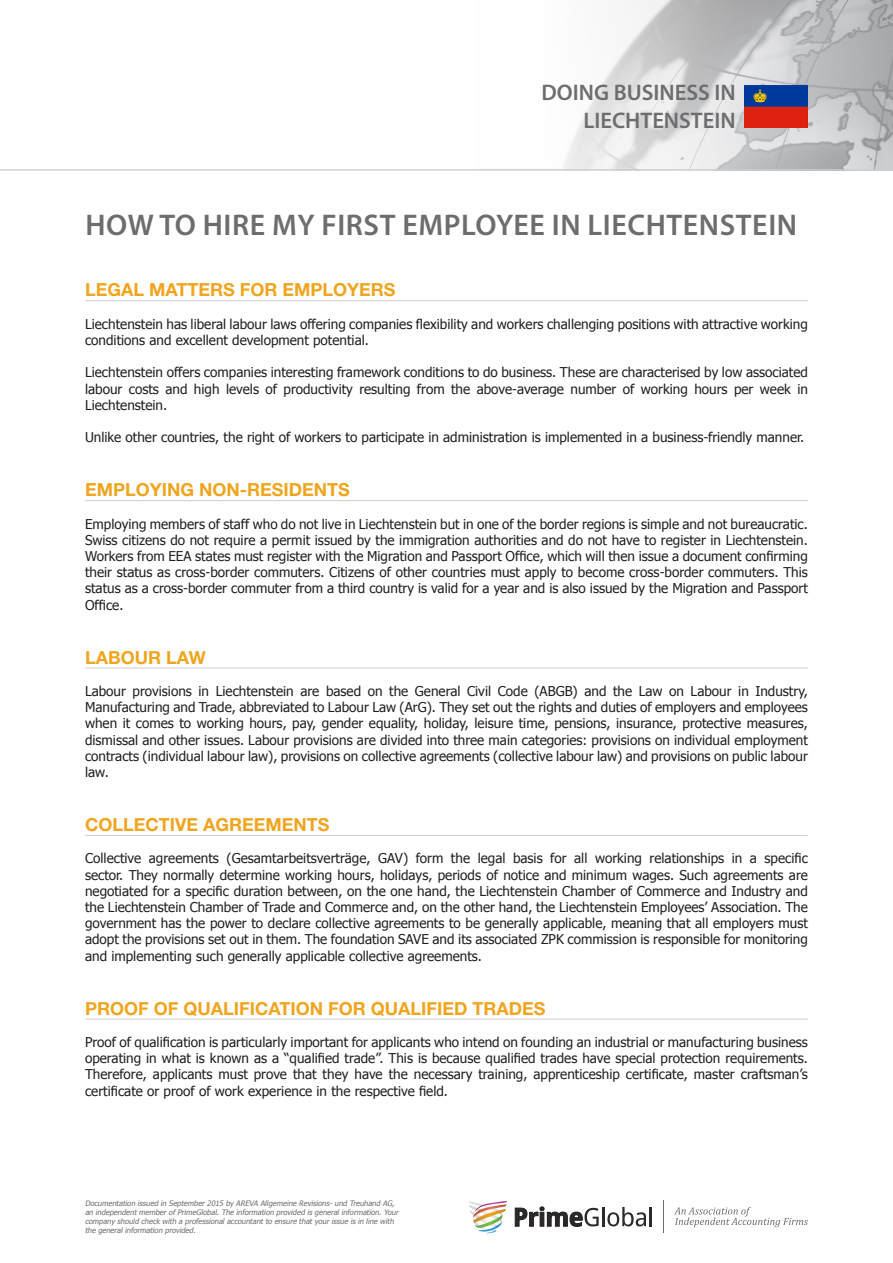
<style>
.page{position:relative;width:893px;height:1263px;background:#fff}
.page>*{position:absolute;margin:0;border:0;box-sizing:border-box;transform-origin:0 0}
.Main_Heading{font:600 30px "Myriad Pro";letter-spacing:.02em;color:#6d6c6e}
.t1{font:600 22.5px/27.2px "Myriad Pro";color:#6d6c6e;text-align:right}
.Section_Header{font:700 18px "Helvetica Neue LT Std";color:#f1a51e}
.t2{font:13.5px/16.2px "Tahoma";color:#231f20;text-align:justify}
.t3{font:italic 7.5px/9px "Tahoma";color:#6d6c6e}
</style>
<div class="page">
<img style="left:476px;top:0;width:417px;height:170px">
<hr style="left:0;top:170px;width:893px;height:1px;background:#d0cdcd">
<svg style="left:468px;top:1201px;width:39px;height:32px"></svg>
<svg style="left:515px;top:1207px;width:137px;height:19px"></svg>
<svg style="left:674px;top:1207px;width:134px;height:20px"></svg>
<hr style="left:664px;top:1200px;width:1px;height:33px;background:#6d6c6d">
<img style="left:744px;top:85px;width:64px;height:43px">
<hr style="left:85px;top:300px;width:723px;height:1px;background:#d0cdcd">
<hr style="left:85px;top:500px;width:723px;height:1px;background:#d0cdcd">
<hr style="left:85px;top:668px;width:723px;height:1px;background:#d0cdcd">
<hr style="left:85px;top:835px;width:723px;height:1px;background:#d0cdcd">
<hr style="left:85px;top:1019px;width:723px;height:1px;background:#d0cdcd">
<h2 class="t1" style="left:541px;top:79px;width:196px">DOING BUSINESS IN<br>LIECHTENSTEIN</h2>
<p class="Main_Heading" style="left:85px;top:206px;width:713px">HOW TO HIRE MY FIRST EMPLOYEE IN LIECHTENSTEIN</p>
<p class="Section_Header" style="left:85px;top:279px;width:312px">LEGAL MATTERS FOR EMPLOYERS</p>
<p class="t2" style="left:85px;top:315px;width:724px">Liechtenstein has liberal labour laws offering companies flexibility and workers challenging positions with attractive working conditions and excellent development potential.</p>
<p class="t2" style="left:85px;top:364px;width:724px">Liechtenstein offers companies interesting framework conditions to do business. These are characterised by low associated labour costs and high levels of productivity resulting from the above-average number of working hours per week in Liechtenstein.</p>
<p class="t2" style="left:85px;top:428px;width:721px">Unlike other countries, the right of workers to participate in administration is implemented in a business-friendly manner.</p>
<p class="Section_Header" style="left:85px;top:479px;width:266px">EMPLOYING NON-RESIDENTS</p>
<p class="t2" style="left:85px;top:515px;width:724px">Employing members of staff who do not live in Liechtenstein but in one of the border regions is simple and not bureaucratic.<br>Swiss citizens do not require a permit issued by the immigration authorities and do not have to register in Liechtenstein.<br>Workers from EEA states must register with the Migration and Passport Office, which will then issue a document confirming their status as cross-border commuters. Citizens of other countries must apply to become cross-border commuters. This status as a cross-border commuter from a third country is valid for a year and is also issued by the Migration and Passport Office.</p>
<p class="Section_Header" style="left:85px;top:646px;width:122px">LABOUR LAW</p>
<p class="t2" style="left:85px;top:682px;width:724px">Labour provisions in Liechtenstein are based on the General Civil Code (ABGB) and the Law on Labour in Industry, Manufacturing and Trade, abbreviated to Labour Law (ArG). They set out the rights and duties of employers and employees when it comes to working hours, pay, gender equality, holiday, leisure time, pensions, insurance, protective measures, dismissal and other issues. Labour provisions are divided into three main categories: provisions on individual employment contracts (individual labour law), provisions on collective agreements (collective labour law) and provisions on public labour law.</p>
<p class="Section_Header" style="left:85px;top:813px;width:246px">COLLECTIVE AGREEMENTS</p>
<p class="t2" style="left:85px;top:850px;width:724px">Collective agreements (Gesamtarbeitsverträge, GAV) form the legal basis for all working relationships in a specific sector. They normally determine working hours, holidays, periods of notice and minimum wages. Such agreements are negotiated for a specific duration between, on the one hand, the Liechtenstein Chamber of Commerce and Industry and the Liechtenstein Chamber of Trade and Commerce and, on the other hand, the Liechtenstein Employees’ Association. The government has the power to declare collective agreements to be generally applicable, meaning that all employers must adopt the provisions set out in them. The foundation SAVE and its associated ZPK commission is responsible for monitoring and implementing such generally applicable collective agreements.</p>
<p class="Section_Header" style="left:85px;top:997px;width:462px">PROOF OF QUALIFICATION FOR QUALIFIED TRADES</p>
<p class="t2" style="left:85px;top:1033px;width:724px">Proof of qualification is particularly important for applicants who intend on founding an industrial or manufacturing business operating in what is known as a “qualified trade”. This is because qualified trades have special protection requirements.<br>Therefore, applicants must prove that they have the necessary training, apprenticeship certificate, master craftsman’s certificate or proof of work experience in the respective field.</p>
<p class="t3" style="left:85px;top:1198px;width:317px">Documentation issued in September 2015 by AREVA Allgemeine Revisions- und Treuhand AG, an independent member of PrimeGlobal. The information provided is general information. Your company should check with a professional accountant to ensure that your issue is in line with the general information provided.</p>
</div>
